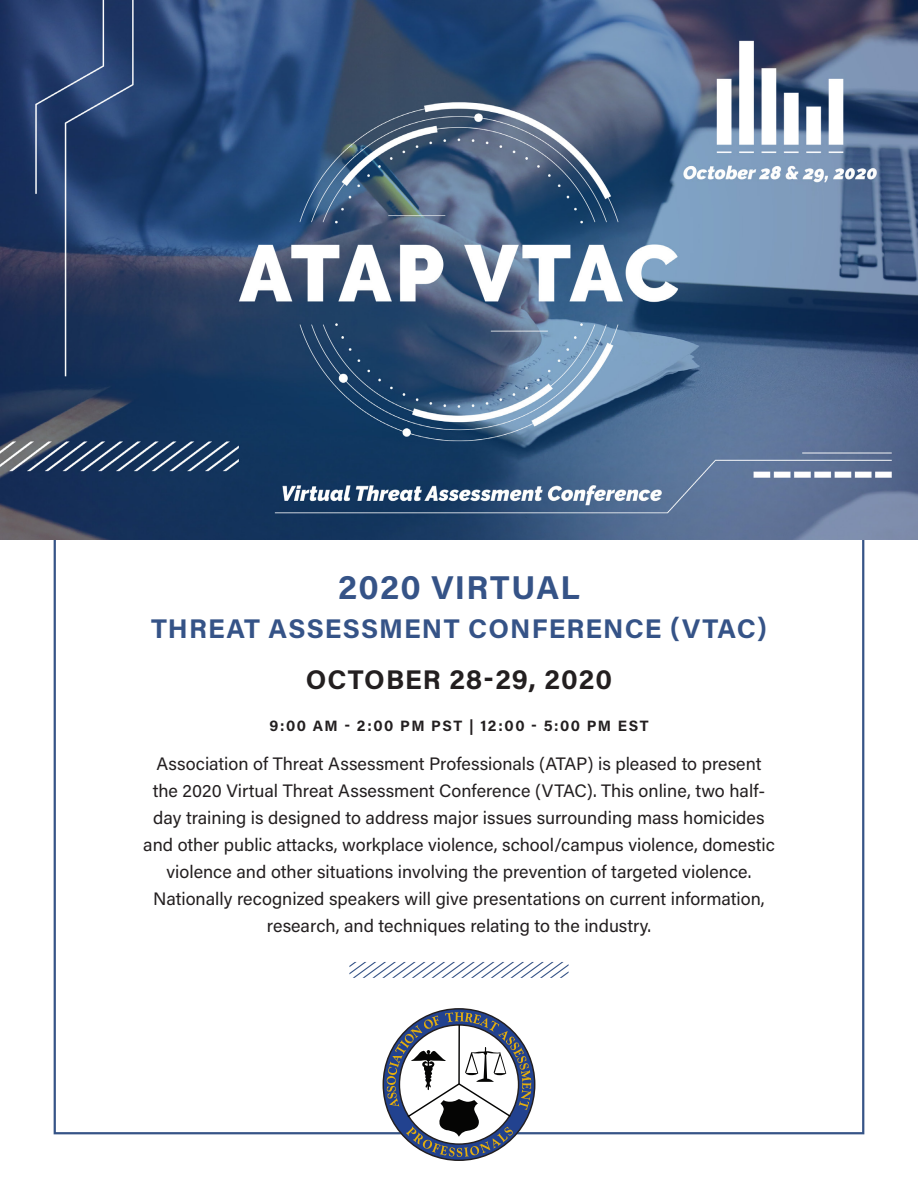
<style>
.page{position:relative;width:918px;height:1188px;background:#fff}
.page>*{position:absolute;margin:0;border:0;box-sizing:border-box;transform-origin:0 0}
.Subtitle_-_18pt{font:700 33px "Acumin Pro";letter-spacing:.04em;color:#355387}
.Subtitle_-_18pt-2{font:700 27px "Acumin Pro";letter-spacing:.04em;color:#355387}
.Subtitle_-_18pt-3{font:700 27px "Acumin Pro";letter-spacing:.035em;color:#231f20}
.Body_Text{font:18px/27px "Acumin Pro";color:#231f20;text-align:center}
.Subtitle_-_10pt{font:700 15px "Acumin Pro";letter-spacing:.1em;color:#231f20}
</style>
<div class="page">
<svg style="left:349px;top:962px;width:220px;height:16px"></svg>
<svg style="left:383px;top:1008px;width:152px;height:153px"></svg>
<img style="left:0;top:0;width:918px;height:540px">
<p class="Subtitle_-_18pt" style="left:338px;top:564px;width:243px">2020 VIRTUAL</p>
<p class="Subtitle_-_18pt-2" style="left:151px;top:609px;width:617px">THREAT ASSESSMENT CONFERENCE (VTAC)</p>
<p class="Subtitle_-_18pt-3" style="left:306px;top:660px;width:308px">OCTOBER 28-29, 2020</p>
<p class="Subtitle_-_10pt" style="left:269px;top:715px;width:381px">9:00 AM - 2:00 PM PST | 12:00 - 5:00 PM EST</p>
<p class="Body_Text" style="left:143px;top:749px;width:633px">Association of Threat Assessment Professionals (ATAP) is pleased to present the 2020 Virtual Threat Assessment Conference (VTAC). This online, two half&shy;day training is designed to address major issues surrounding mass homicides and other public attacks, workplace violence, school/campus violence, domestic violence and other situations involving the prevention of targeted violence.<br>Nationally recognized speakers will give presentations on current information, research, and techniques relating to the industry.</p>
</div>
